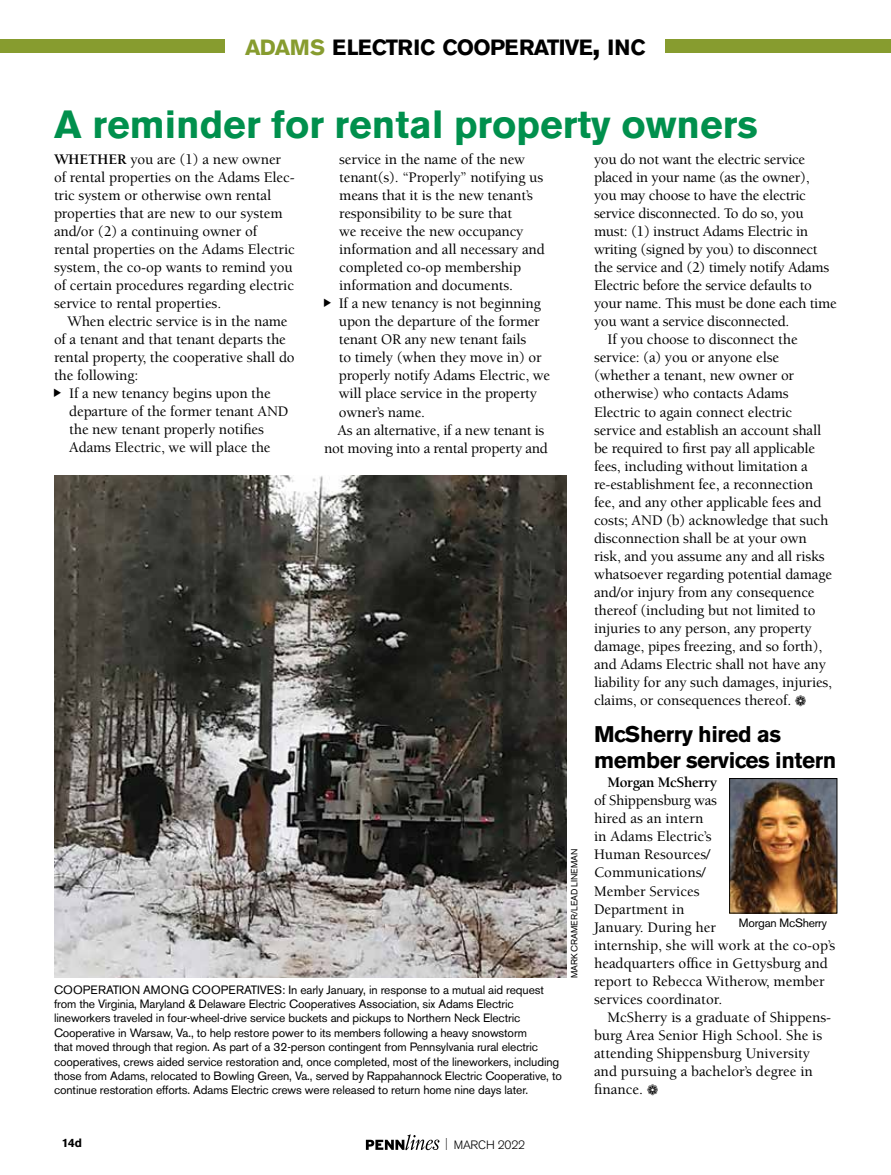
<style>
.page{position:relative;width:891px;height:1175px;background:#fff}
.page>*{position:absolute;margin:0;border:0;box-sizing:border-box;transform-origin:0 0}
.t1{font:700 39px "Akzidenz Grotesk BE";color:#00904d}
.t2{font:700 22.5px/25.5px "Akzidenz Grotesk BE";letter-spacing:-.02em;color:#000}
.t3{font:700 21.9px "Akzidenz Grotesk BE";letter-spacing:-.03em;color:#000}
.t4{font:500 15px/18px "Berkeley Std";letter-spacing:-.01em;color:#000}
.t5{font:700 15px "Berkeley Std";letter-spacing:-.025em;color:#000}
.t6{font:12px/14.4px "Akzidenz Grotesk BE";letter-spacing:-.01em;color:#000}
.t7{font:300 12px "Akzidenz Grotesk BE";letter-spacing:-.02em;color:#000}
.t8{font:700 12px "Akzidenz Grotesk BE";color:#000}
.t9{font:9px "Akzidenz Grotesk BE";letter-spacing:-.02em;color:#000}
.s1{color:#879c2f}
.s2{font-size:31.2px}
.s3{font-weight:700}
.s4{font-stretch:condensed}
</style>
<div class="page">
<svg style="left:366px;top:1134px;width:73px;height:16px"></svg>
<div style="left:665px;top:40px;width:225px;height:13px;background:#879c2f"></div>
<div style="left:0;top:40px;width:224px;height:13px;background:#879c2f"></div>
<img style="left:54px;top:476px;width:513px;height:501px">
<img style="left:731px;top:780px;width:104px;height:131px">
<div style="left:729px;top:778px;width:108px;height:135px;border:1px solid #000"></div>
<h3 class="t3" style="left:245px;top:34px;width:402px"><span class="s1">ADAMS</span> ELECTRIC COOPERATIVE<span class="s2">,</span> INC</h3>
<h1 class="t1" style="left:54px;top:102px;width:705px">A reminder for rental property owners</h1>
<p class="t4" style="left:54px;top:150px;width:242px"><span class="s3">WHETHER</span> you are (1) a new owner of rental properties on the Adams Elec&shy;tric system or otherwise own rental properties that are new to our system and/or (2) a continuing owner of rental properties on the Adams Electric system, the co-op wants to remind you of certain procedures regarding electric service to rental properties.</p>
<p class="t4" style="left:68px;top:312px;width:222px">When electric service is in the name</p>
<p class="t4" style="left:54px;top:330px;width:233px">of a tenant and that tenant departs the</p>
<p class="t4" style="left:54px;top:348px;width:242px">rental property, the cooperative shall do</p>
<p class="t4" style="left:54px;top:366px;width:86px">the following:</p>
<p class="t4" style="left:69px;top:384px;width:203px">If a new tenancy begins upon the</p>
<p class="t4" style="left:69px;top:402px;width:221px">departure of the former tenant AND</p>
<p class="t4" style="left:69px;top:420px;width:196px">the new tenant properly notifies</p>
<p class="t4" style="left:69px;top:438px;width:203px">Adams Electric, we will place the</p>
<p class="t4" style="left:339px;top:151px;width:187px">service in the name of the new</p>
<p class="t4" style="left:339px;top:169px;width:205px">tenant(s). “Properly” notifying us</p>
<p class="t4" style="left:339px;top:187px;width:195px">means that it is the new tenant’s</p>
<p class="t4" style="left:339px;top:205px;width:174px">responsibility to be sure that</p>
<p class="t4" style="left:339px;top:223px;width:186px">we receive the new occupancy</p>
<p class="t4" style="left:339px;top:241px;width:207px">information and all necessary and</p>
<p class="t4" style="left:339px;top:259px;width:183px">completed co-op membership</p>
<p class="t4" style="left:339px;top:277px;width:175px">information and documents.</p>
<p class="t4" style="left:339px;top:295px;width:204px">If a new tenancy is not beginning</p>
<p class="t4" style="left:339px;top:313px;width:202px">upon the departure of the former</p>
<p class="t4" style="left:339px;top:331px;width:189px">tenant OR any new tenant fails</p>
<p class="t4" style="left:339px;top:349px;width:204px">to timely (when they move in) or</p>
<p class="t4" style="left:339px;top:367px;width:213px">properly notify Adams Electric, we</p>
<p class="t4" style="left:339px;top:385px;width:200px">will place service in the property</p>
<p class="t4" style="left:339px;top:403px;width:88px">owner’s name.</p>
<p class="t4" style="left:338px;top:421px;width:208px">As an alternative, if a new tenant is</p>
<p class="t4" style="left:324px;top:439px;width:225px">not moving into a rental property and</p>
<p class="t6" style="left:54px;top:982px;width:509px">COOPERATION AMONG COOPERATIVES: In early January, in response to a mutual aid request from the Virginia, Maryland &amp; Delaware Electric Cooperatives Association, six Adams Electric lineworkers traveled in four-wheel-drive service buckets and pickups to Northern Neck Electric Cooperative in Warsaw, Va., to help restore power to its members following a heavy snowstorm<br>that moved through that region. As part of a 32-person contingent from Pennsylvania rural electric cooperatives, crews aided service restoration and, once completed, most of the lineworkers, including those from Adams, relocated to Bowling Green, Va., served by Rappahannock Electric Cooperative, to continue restoration efforts. Adams Electric crews were released to return home nine days later.</p>
<p class="t9" style="left:569px;top:978px;width:131px;rotate:-90deg">MARK CRAMER/LEAD LINEMAN</p>
<p class="t4" style="left:594px;top:151px;width:213px">you do not want the electric service</p>
<p class="t4" style="left:594px;top:169px;width:217px">placed in your name (as the owner),</p>
<p class="t4" style="left:594px;top:187px;width:213px">you may choose to have the electric</p>
<p class="t4" style="left:594px;top:205px;width:211px">service disconnected. To do so, you</p>
<p class="t4" style="left:594px;top:223px;width:216px">must: (1) instruct Adams Electric in</p>
<p class="t4" style="left:594px;top:241px;width:225px">writing (signed by you) to disconnect</p>
<p class="t4" style="left:594px;top:259px;width:237px">the service and (2) timely notify Adams</p>
<p class="t4" style="left:594px;top:277px;width:220px">Electric before the service defaults to</p>
<p class="t4" style="left:594px;top:295px;width:244px">your name. This must be done each time</p>
<p class="t4" style="left:594px;top:313px;width:197px">you want a service disconnected.</p>
<p class="t4" style="left:608px;top:331px;width:192px">If you choose to disconnect the</p>
<p class="t4" style="left:594px;top:349px;width:187px">service: (a) you or anyone else</p>
<p class="t4" style="left:594px;top:367px;width:202px">(whether a tenant, new owner or</p>
<p class="t4" style="left:594px;top:385px;width:196px">otherwise) who contacts Adams</p>
<p class="t4" style="left:594px;top:403px;width:200px">Electric to again connect electric</p>
<p class="t4" style="left:594px;top:421px;width:229px">service and establish an account shall</p>
<p class="t4" style="left:594px;top:439px;width:223px">be required to first pay all applicable</p>
<p class="t4" style="left:594px;top:457px;width:215px">fees, including without limitation a</p>
<p class="t4" style="left:594px;top:475px;width:221px">re-establishment fee, a reconnection</p>
<p class="t4" style="left:594px;top:493px;width:229px">fee, and any other applicable fees and</p>
<p class="t4" style="left:594px;top:511px;width:236px">costs; AND (b) acknowledge that such</p>
<p class="t4" style="left:594px;top:529px;width:214px">disconnection shall be at your own</p>
<p class="t4" style="left:594px;top:547px;width:232px">risk, and you assume any and all risks</p>
<p class="t4" style="left:594px;top:565px;width:240px">whatsoever regarding potential damage</p>
<p class="t4" style="left:594px;top:583px;width:222px">and/or injury from any consequence</p>
<p class="t4" style="left:594px;top:601px;width:223px">thereof (including but not limited to</p>
<p class="t4" style="left:594px;top:619px;width:219px">injuries to any person, any property</p>
<p class="t4" style="left:594px;top:637px;width:230px">damage, pipes freezing, and so forth),</p>
<p class="t4" style="left:594px;top:655px;width:234px">and Adams Electric shall not have any</p>
<p class="t4" style="left:594px;top:673px;width:240px">liability for any such damages, injuries,</p>
<p class="t4" style="left:594px;top:691px;width:199px">claims, or consequences thereof.</p>
<h2 class="t2" style="left:594px;top:722px;width:244px">McSherry hired as member services intern</h2>
<p class="t5" style="left:608px;top:774px;width:111px">Morgan McSherry</p>
<p class="t4" style="left:594px;top:792px;width:243px">of Shippensburg was<br>hired as an intern<br>in Adams Electric’s<br>Human Resources/<br>Communications/<br>Member Services<br>Department in<br>January. During her<br>internship, she will work at the co-op’s headquarters office in Gettysburg and report to Rebecca Witherow, member services coordinator.</p>
<p class="t4" style="left:594px;top:1008px;width:239px;text-indent:14px">McSherry is a graduate of Shippens&shy;burg Area Senior High School. She is attending Shippensburg University and pursuing a bachelor’s degree in finance.</p>
<p class="t6" style="left:739px;top:915px;width:90px">Morgan McSherry</p>
<p class="t8" style="left:62px;top:1135px;width:22px">14d</p>
<p class="t7" style="left:445px;top:1137px;width:81px"><span class="s4">|</span> MARCH 2022</p>
</div>
